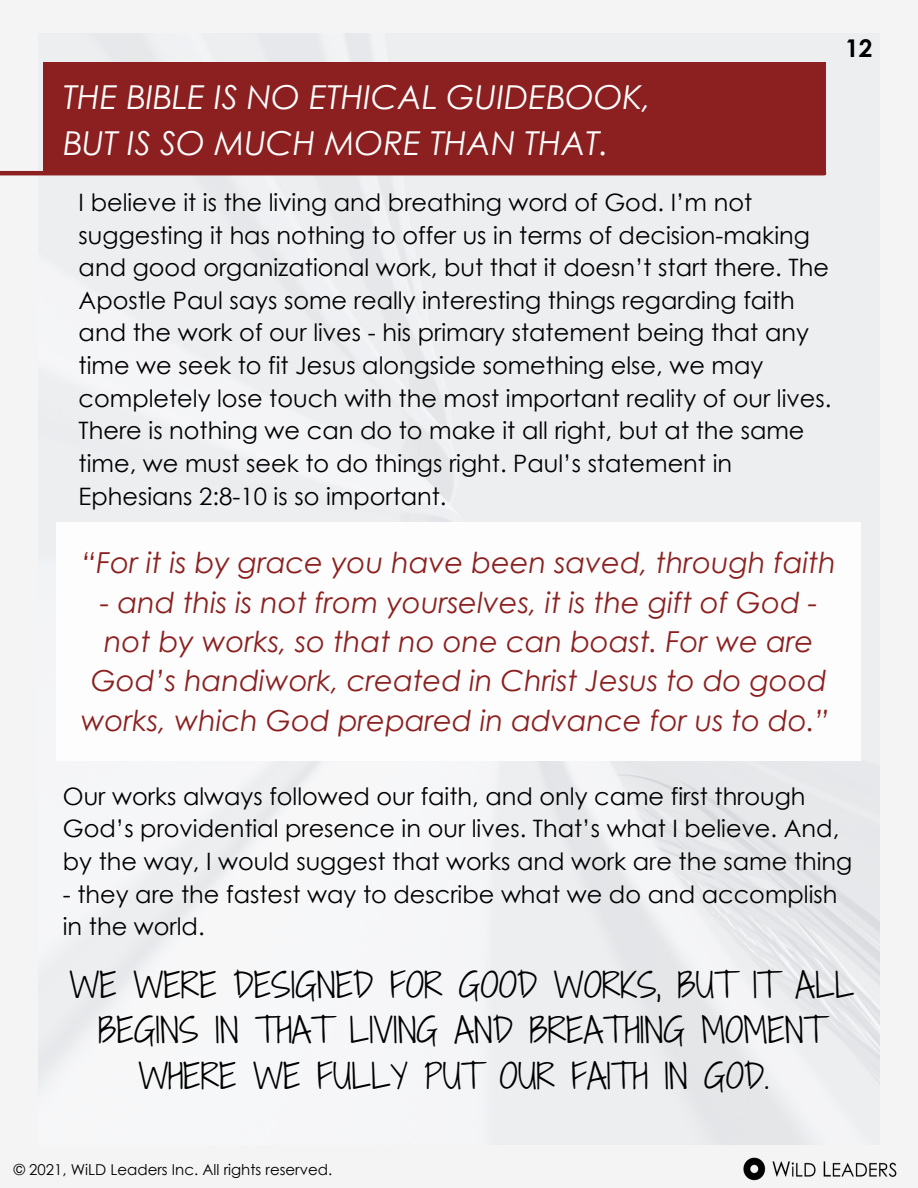
<style>
.page{position:relative;width:918px;height:1188px;background:#f4f4f4}
.page>*{position:absolute;margin:0;border:0;box-sizing:border-box;transform-origin:0 0}
.t1{font:33px/45.6px "Shadows Into Light Two";color:#000;text-align:center}
.t2{font:italic 33px/46.2px "Century Gothic";color:#fdfdfd}
.t3{font:italic 28.95px/39.3px "Century Gothic";color:#8c2020;text-align:center}
.t4{font:700 24.45px "Century Gothic";color:#000}
.t5{font:24px/32.7px "Century Gothic";color:#000}
.t6{font:15px "Century Gothic";color:#000}
</style>
<div class="page">
<img style="left:38px;top:34px;width:842px;height:1110px">
<div style="left:57px;top:522px;width:804px;height:239px;background:#fdfdfd"></div>
<hr style="left:0;top:171px;width:824px;height:4px;background:#8c2020">
<div style="left:43px;top:63px;width:783px;height:112px;background:#8c2020"></div>
<img style="left:743px;top:1157px;width:154px;height:24px">
<h1 class="t2" style="left:64px;top:73px;width:589px">THE BIBLE IS NO ETHICAL GUIDEBOOK,<br>BUT IS SO MUCH MORE THAN THAT.</h1>
<p class="t5" style="left:79px;top:185px;width:754px">I believe it is the living and breathing word of God. I’m not suggesting it has nothing to offer us in terms of decision-making and good organizational work, but that it doesn’t start there. The Apostle Paul says some really interesting things regarding faith and the work of our lives - his primary statement being that any time we seek to fit Jesus alongside something else, we may completely lose touch with the most important reality of our lives.<br>There is nothing we can do to make it all right, but at the same time, we must seek to do things right. Paul’s statement in Ephesians 2:8-10 is so important.</p>
<p class="t4" style="left:845px;top:33px;width:29px">12</p>
<p class="t3" style="left:82px;top:542px;width:755px">“For it is by grace you have been saved, through faith</p>
<p class="t3" style="left:81px;top:582px;width:750px">- and this is not from yourselves, it is the gift of God - not by works, so that no one can boast. For we are God’s handiwork, created in Christ Jesus to do good works, which God prepared in advance for us to do.”</p>
<p class="t5" style="left:63px;top:779px;width:791px">Our works always followed our faith, and only came first through<br>God’s providential presence in our lives. That’s what I believe. And, by the way, I would suggest that works and work are the same thing</p>
<p class="t5" style="left:63px;top:877px;width:776px">- they are the fastest way to describe what we do and accomplish in the world.</p>
<h1 class="t1" style="left:70px;top:962px;width:786px">WE WERE DESIGNED FOR GOOD WORKS, BUT IT ALL<br>BEGINS IN THAT LIVING AND BREATHING MOMENT<br>WHERE WE FULLY PUT OUR FAITH IN GOD.</h1>
<p class="t6" style="left:14px;top:1160px;width:320px">© 2021, WiLD Leaders Inc. All rights reserved.</p>
</div>
